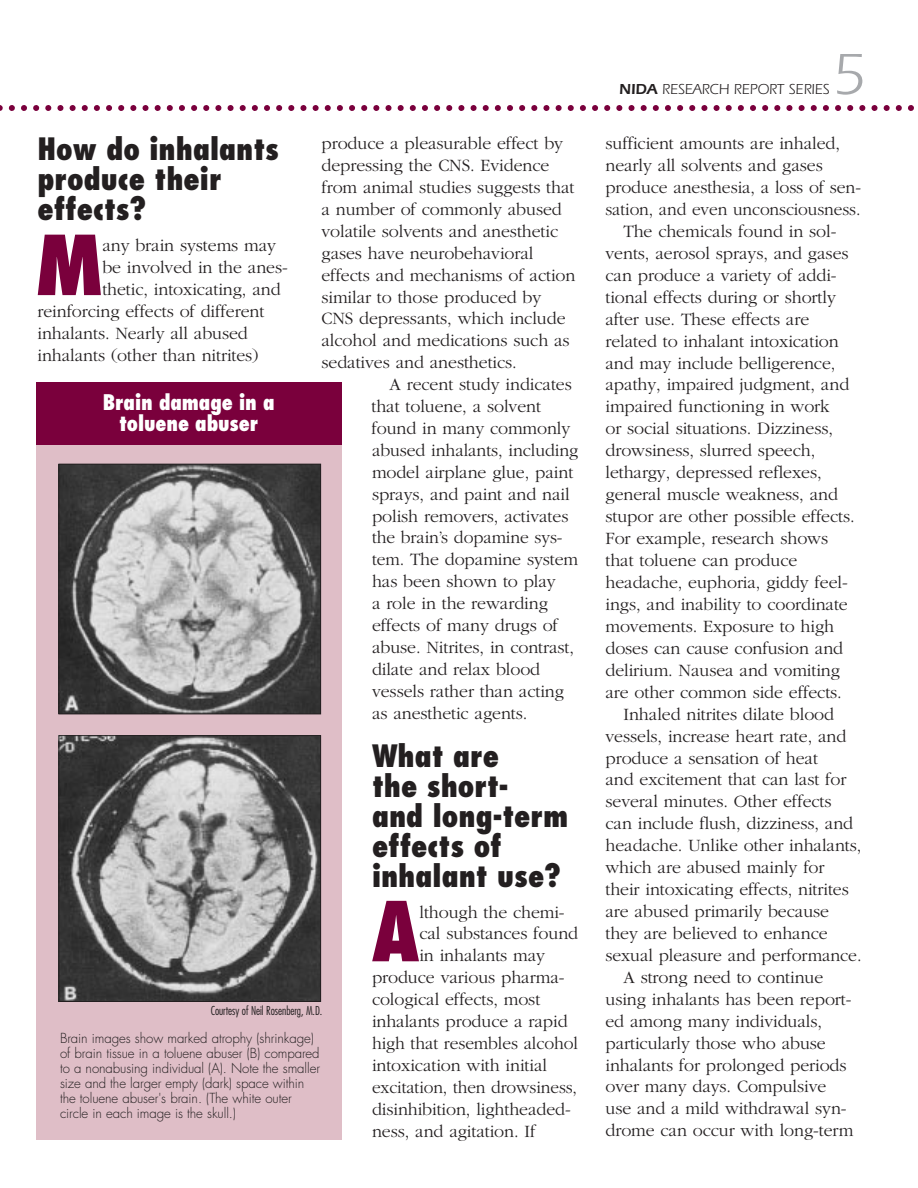
<style>
.page{position:relative;width:918px;height:1188px;background:#fff}
.page>*{position:absolute;margin:0;border:0;box-sizing:border-box;transform-origin:0 0}
.t1{font:800 condensed 80.25px "Futura";color:#7a003c}
.t2{font:60px "Itc Eras";color:#a7a9ac}
.t3{font:800 condensed 30px/30px "Futura";color:#231f20}
.t4{font:800 condensed 21px/21px "Futura";letter-spacing:-.005em;color:#fff;text-align:center}
.t5{font:300 18px/21.9px "Garamond";letter-spacing:-.005em;color:#231f20}
.t6{font:300 18px "Garamond";letter-spacing:-.005em;color:#231f20;scale:.96 1}
.t7{font:15px "Itc Eras";color:#231f20}
.t8{font:300 13.5px/15px "Futura";letter-spacing:-.005em;color:#231f20}
.t9{font:300 condensed 12px "Futura";letter-spacing:-.005em;color:#231f20}
.s1{font-weight:600}
</style>
<div class="page">
<svg style="left:0;top:105px;width:914px;height:6px"></svg>
<div style="left:36px;top:443px;width:306px;height:697px;background:#dfbec7"></div>
<div style="left:36px;top:382px;width:306px;height:63px;background:#7a003c"></div>
<img style="left:60px;top:466px;width:259px;height:246px">
<div style="left:58px;top:464px;width:263px;height:250px;border:1px solid #231f20"></div>
<img style="left:60px;top:737px;width:259px;height:263px">
<div style="left:58px;top:735px;width:263px;height:267px;border:1px solid #231f20"></div>
<h3 class="t3" style="left:38px;top:137px;width:243px">How do inhalants produce their effects?</h3>
<h1 class="t1" style="left:37px;top:231px;width:67px">M</h1>
<p class="t5" style="left:102px;top:236px;width:175px">any brain systems may</p>
<p class="t5" style="left:321px;top:134px;width:255px">produce a pleasurable effect by depressing the CNS. Evidence from animal studies suggests that a number of commonly abused volatile solvents and anesthetic gases have neurobehavioral effects and mechanisms of action similar to those produced by<br>CNS depressants, which include alcohol and medications such as sedatives and anesthetics.</p>
<p class="t5" style="left:372px;top:375px;width:208px;text-indent:18px">A recent study indicates that toluene, a solvent found in many commonly abused inhalants, including model airplane glue, paint sprays, and paint and nail polish removers, activates the brain’s dopamine sys&shy;tem. The dopamine system has been shown to play<br>a role in the rewarding effects of many drugs of abuse. Nitrites, in contrast, dilate and relax blood vessels rather than acting as anesthetic agents.</p>
<h3 class="t3" style="left:372px;top:743px;width:198px">What are<br>the short-<br>and long-term effects of inhalant use?</h3>
<h1 class="t1" style="left:372px;top:897px;width:50px">A</h1>
<p class="t5" style="left:420px;top:902px;width:147px">lthough the chemi-</p>
<p class="t5" style="left:102px;top:258px;width:187px">be involved in the anes-</p>
<p class="t5" style="left:102px;top:280px;width:180px">thetic, intoxicating, and</p>
<p class="t5" style="left:37px;top:302px;width:228px">reinforcing effects of different</p>
<p class="t5" style="left:37px;top:324px;width:212px">inhalants. Nearly all abused</p>
<p class="t5" style="left:37px;top:346px;width:223px">inhalants (other than nitrites)</p>
<p class="t4" style="left:103px;top:393px;width:173px">Brain damage in a toluene abuser</p>
<p class="t5" style="left:419px;top:924px;width:160px">cal substances found</p>
<p class="t5" style="left:419px;top:946px;width:127px">in inhalants may</p>
<p class="t5" style="left:372px;top:968px;width:194px">produce various pharma-</p>
<p class="t5" style="left:372px;top:990px;width:170px">cological effects, most</p>
<p class="t5" style="left:372px;top:1012px;width:197px">inhalants produce a rapid</p>
<p class="t5" style="left:372px;top:1034px;width:207px">high that resembles alcohol</p>
<p class="t5" style="left:372px;top:1056px;width:177px">intoxication with initial</p>
<p class="t6" style="left:372px;top:1080px;width:215px">excitation, then drowsiness,</p>
<p class="t5" style="left:372px;top:1099px;width:200px">disinhibition, lightheaded-</p>
<p class="t5" style="left:372px;top:1121px;width:165px">ness, and agitation. If</p>
<p class="t9" style="left:211px;top:1005px;width:113px">Courtesy of Neil Rosenberg, M.D.</p>
<p class="t8" style="left:60px;top:1032px;width:262px">Brain images show marked atrophy (shrinkage) of brain tissue in a toluene abuser (B) compared to a nonabusing individual (A). Note the smaller size and the larger empty (dark) space within the toluene abuser's brain. (The white outer circle in each image is the skull.)</p>
<h2 class="t2" style="left:832px;top:54px;width:35px">5</h2>
<p class="t7" style="left:619px;top:84px;width:212px"><span class="s1">NIDA</span> RESEARCH REPORT SERIES</p>
<p class="t5" style="left:606px;top:134px;width:236px">sufficient amounts are inhaled,</p>
<p class="t5" style="left:606px;top:156px;width:219px">nearly all solvents and gases</p>
<p class="t5" style="left:606px;top:178px;width:257px">produce anesthesia, a loss of sen-</p>
<p class="t6" style="left:606px;top:202px;width:267px">sation, and even unconsciousness.</p>
<p class="t5" style="left:624px;top:222px;width:214px">The chemicals found in sol-</p>
<p class="t5" style="left:606px;top:244px;width:245px">vents, aerosol sprays, and gases</p>
<p class="t5" style="left:606px;top:265px;width:233px">can produce a variety of addi-</p>
<p class="t5" style="left:606px;top:287px;width:232px">tional effects during or shortly</p>
<p class="t5" style="left:606px;top:309px;width:205px">after use. These effects are</p>
<p class="t5" style="left:606px;top:331px;width:235px">related to inhalant intoxication</p>
<p class="t5" style="left:606px;top:353px;width:232px">and may include belligerence,</p>
<p class="t5" style="left:606px;top:375px;width:245px">apathy, impaired judgment, and</p>
<p class="t5" style="left:606px;top:397px;width:226px">impaired functioning in work</p>
<p class="t5" style="left:606px;top:419px;width:229px">or social situations. Dizziness,</p>
<p class="t5" style="left:606px;top:441px;width:211px">drowsiness, slurred speech,</p>
<p class="t5" style="left:606px;top:463px;width:218px">lethargy, depressed reflexes,</p>
<p class="t5" style="left:606px;top:485px;width:234px">general muscle weakness, and</p>
<p class="t5" style="left:606px;top:507px;width:251px">stupor are other possible effects.</p>
<p class="t5" style="left:606px;top:529px;width:224px">For example, research shows</p>
<p class="t5" style="left:606px;top:551px;width:193px">that toluene can produce</p>
<p class="t5" style="left:606px;top:573px;width:244px">headache, euphoria, giddy feel-</p>
<p class="t5" style="left:606px;top:595px;width:244px">ings, and inability to coordinate</p>
<p class="t5" style="left:606px;top:617px;width:230px">movements. Exposure to high</p>
<p class="t5" style="left:606px;top:639px;width:239px">doses can cause confusion and</p>
<p class="t5" style="left:606px;top:661px;width:236px">delirium. Nausea and vomiting</p>
<p class="t5" style="left:606px;top:682px;width:238px">are other common side effects.</p>
<p class="t5" style="left:624px;top:704px;width:212px">Inhaled nitrites dilate blood</p>
<p class="t5" style="left:606px;top:726px;width:242px">vessels, increase heart rate, and</p>
<p class="t5" style="left:606px;top:748px;width:214px">produce a sensation of heat</p>
<p class="t5" style="left:606px;top:770px;width:242px">and excitement that can last for</p>
<p class="t5" style="left:606px;top:792px;width:228px">several minutes. Other effects</p>
<p class="t5" style="left:606px;top:814px;width:249px">can include flush, dizziness, and</p>
<p class="t5" style="left:606px;top:836px;width:257px">headache. Unlike other inhalants,</p>
<p class="t5" style="left:606px;top:858px;width:221px">which are abused mainly for</p>
<p class="t5" style="left:606px;top:880px;width:245px">their intoxicating effects, nitrites</p>
<p class="t5" style="left:606px;top:902px;width:225px">are abused primarily because</p>
<p class="t5" style="left:606px;top:924px;width:224px">they are believed to enhance</p>
<p class="t5" style="left:606px;top:946px;width:258px">sexual pleasure and performance.</p>
<p class="t5" style="left:624px;top:968px;width:201px">A strong need to continue</p>
<p class="t5" style="left:606px;top:990px;width:247px">using inhalants has been report-</p>
<p class="t5" style="left:606px;top:1011px;width:218px">ed among many individuals,</p>
<p class="t5" style="left:606px;top:1033px;width:222px">particularly those who abuse</p>
<p class="t5" style="left:606px;top:1055px;width:243px">inhalants for prolonged periods</p>
<p class="t5" style="left:606px;top:1077px;width:222px">over many days. Compulsive</p>
<p class="t5" style="left:606px;top:1099px;width:243px">use and a mild withdrawal syn-</p>
<p class="t5" style="left:606px;top:1121px;width:249px">drome can occur with long-term</p>
</div>
